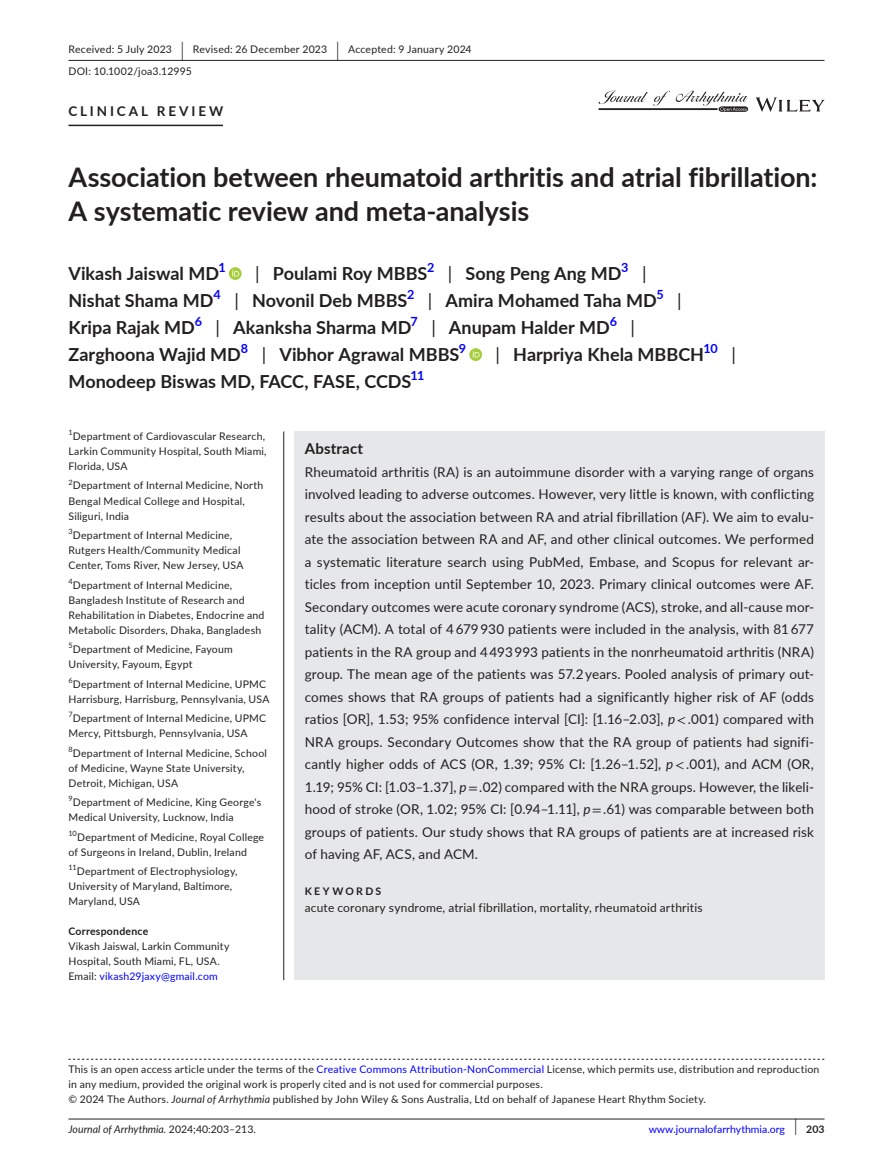
<style>
.page{position:relative;width:893px;height:1174px;background:#fff}
.page>*{position:absolute;margin:0;border:0;box-sizing:border-box;transform-origin:0 0}
.t1{font:700 27px/34.5px "Lato";letter-spacing:-.005em;color:#231f20}
.t2{font:700 18px "Lato";color:#231f20}
.t3{font:18px "Lato";color:#231f20}
.t4{font:700 15px "Lato";letter-spacing:.015em;color:#231f20}
.t5{font:13.5px/22.5px "Lato";letter-spacing:.01em;color:#231f20;text-align:justify}
.t6{font:700 13.5px "Lato";letter-spacing:.215em;color:#231f20}
.t7{font:700 12.6px "Lato";color:#00f}
.t8{font:12px "Lato";letter-spacing:.015em;color:#231f20}
.t9{font:10.5px/15px "Lato";letter-spacing:.02em;color:#231f20}
.t10{font:italic 10.5px "Lato";color:#231f20}
.t11{font:10.5px "Lato";color:#00f}
.t12{font:700 10.5px "Lato";letter-spacing:.02em;color:#231f20}
.t13{font:700 10.5px "Lato";letter-spacing:.22em;color:#231f20}
.t14{font:7.35px "Lato";color:#231f20}
.s1{font-size:19.65px}
.s2{font-weight:400}
.s3{color:#00f}
.s4{font-style:italic}
.s5{font-family:"STIX"}
.s6{font-style:normal}
.s7{font-size:17.4px;color:#231f20}
.s8{font-weight:700;color:#231f20}
</style>
<div class="page">
<hr style="left:68px;top:1118px;width:756px;height:1px;background:#231f20">
<svg style="left:756px;top:97px;width:68px;height:15px"></svg>
<svg style="left:599px;top:91px;width:149px;height:21px"></svg>
<hr style="left:68px;top:60px;width:756px;height:1px;background:#231f20">
<hr style="left:68px;top:125px;width:155px;height:1px;background:#231f20">
<svg style="left:229px;top:267px;width:13px;height:13px"></svg>
<svg style="left:232px;top:269px;width:7px;height:7px"></svg>
<svg style="left:469px;top:348px;width:13px;height:13px"></svg>
<svg style="left:473px;top:350px;width:7px;height:7px"></svg>
<svg style="left:68px;top:1058px;width:756px;height:1px"></svg>
<hr style="left:283px;top:431px;width:1px;height:549px;background:#231f20">
<div style="left:294px;top:431px;width:530px;height:491px;background:#e6e7e9"></div>
<div style="left:294px;top:921px;width:530px;height:59px;background:#e6e7e9"></div>
<p class="t9" style="left:68px;top:38px;width:405px;line-height:21.8px">Received: 5 July 2023 <span class="s1">|</span> Revised: 26 December 2023 <span class="s1">|</span> Accepted: 9 January 2024<br>DOI: 10.1002/joa3.12995</p>
<p class="t6" style="left:68px;top:101px;width:156px">CLINICAL REVIEW</p>
<h1 class="t1" style="left:68px;top:159px;width:750px">Association between rheumatoid arthritis and atrial fibrillation:<br>A systematic review and meta-analysis</h1>
<h2 class="t2" style="left:68px;top:260px;width:152px">Vikash Jaiswal MD</h2>
<p class="t7" style="left:219px;top:258px;width:9px">1</p>
<h2 class="t2" style="left:255px;top:260px;width:174px"><span class="s2">|</span> Poulami Roy MBBS</h2>
<p class="t7" style="left:427px;top:258px;width:9px">2</p>
<h2 class="t2" style="left:448px;top:260px;width:175px"><span class="s2">|</span> Song Peng Ang MD</h2>
<p class="t7" style="left:621px;top:258px;width:9px">3</p>
<h2 class="t3" style="left:642px;top:260px;width:6px">|</h2>
<h2 class="t2" style="left:68px;top:287px;width:146px">Nishat Shama MD</h2>
<p class="t7" style="left:214px;top:285px;width:9px">4</p>
<h2 class="t2" style="left:234px;top:287px;width:174px"><span class="s2">|</span> Novonil Deb MBBS</h2>
<p class="t7" style="left:407px;top:285px;width:9px">2</p>
<h2 class="t2" style="left:428px;top:287px;width:230px"><span class="s2">|</span> Amira Mohamed Taha MD</h2>
<p class="t7" style="left:656px;top:285px;width:9px">5</p>
<h2 class="t3" style="left:677px;top:287px;width:6px">|</h2>
<h2 class="t2" style="left:68px;top:314px;width:128px">Kripa Rajak MD</h2>
<p class="t7" style="left:195px;top:312px;width:9px">6</p>
<h2 class="t2" style="left:216px;top:314px;width:197px"><span class="s2">|</span> Akanksha Sharma MD</h2>
<p class="t7" style="left:411px;top:312px;width:9px">7</p>
<h2 class="t2" style="left:431px;top:314px;width:180px"><span class="s2">|</span> Anupam Halder MD</h2>
<p class="t7" style="left:610px;top:312px;width:9px">6</p>
<h2 class="t3" style="left:630px;top:314px;width:6px">|</h2>
<h2 class="t2" style="left:68px;top:341px;width:174px">Zarghoona Wajid MD</h2>
<p class="t7" style="left:241px;top:339px;width:9px">8</p>
<h2 class="t2" style="left:262px;top:341px;width:199px"><span class="s2">|</span> Vibhor Agrawal MBBS</h2>
<p class="t7" style="left:459px;top:339px;width:9px">9</p>
<h2 class="t2" style="left:496px;top:341px;width:210px"><span class="s2">|</span> Harpriya Khela MBBCH</h2>
<p class="t7" style="left:703px;top:339px;width:16px">10</p>
<h2 class="t3" style="left:731px;top:341px;width:6px">|</h2>
<h2 class="t2" style="left:68px;top:368px;width:344px">Monodeep Biswas MD, FACC, FASE, CCDS</h2>
<p class="t7" style="left:410px;top:366px;width:16px">11</p>
<p class="t9" style="left:68px;top:428px;width:200px"><sup>1</sup>Department of Cardiovascular Research,<br>Larkin Community Hospital, South Miami,<br>Florida, USA</p>
<p class="t9" style="left:68px;top:478px;width:196px"><sup>2</sup>Department of Internal Medicine, North<br>Bengal Medical College and Hospital,<br>Siliguri, India</p>
<p class="t9" style="left:68px;top:527px;width:177px"><sup>3</sup>Department of Internal Medicine,<br>Rutgers Health/Community Medical<br>Center, Toms River, New Jersey, USA</p>
<p class="t9" style="left:68px;top:577px;width:197px"><sup>4</sup>Department of Internal Medicine, Bangladesh Institute of Research and Rehabilitation in Diabetes, Endocrine and Metabolic Disorders, Dhaka, Bangladesh</p>
<p class="t9" style="left:68px;top:641px;width:166px"><sup>5</sup>Department of Medicine, Fayoum<br>University, Fayoum, Egypt</p>
<p class="t9" style="left:68px;top:676px;width:203px"><sup>6</sup>Department of Internal Medicine, UPMC<br>Harrisburg, Harrisburg, Pennsylvania, USA</p>
<p class="t9" style="left:68px;top:710px;width:199px"><sup>7</sup>Department of Internal Medicine, UPMC<br>Mercy, Pittsburgh, Pennsylvania, USA</p>
<p class="t9" style="left:68px;top:745px;width:200px"><sup>8</sup>Department of Internal Medicine, School of Medicine, Wayne State University,<br>Detroit, Michigan, USA</p>
<p class="t14" style="left:68px;top:793px;width:6px">9</p>
<p class="t9" style="left:68px;top:794px;width:194px;text-indent:4px">Department of Medicine, King George's<br>Medical University, Lucknow, India</p>
<p class="t14" style="left:68px;top:828px;width:10px">10</p>
<p class="t9" style="left:68px;top:829px;width:197px;text-indent:9px">Department of Medicine, Royal College of Surgeons in Ireland, Dublin, Ireland</p>
<p class="t14" style="left:68px;top:862px;width:10px">11</p>
<p class="t9" style="left:68px;top:863px;width:171px;text-indent:8px">Department of Electrophysiology,<br>University of Maryland, Baltimore,<br>Maryland, USA</p>
<p class="t12" style="left:68px;top:923px;width:81px">Correspondence</p>
<p class="t9" style="left:68px;top:938px;width:163px">Vikash Jaiswal, Larkin Community<br>Hospital, South Miami, FL, USA.<br>Email: <span class="s3">vikash29jaxy@gmail.com</span></p>
<h3 class="t4" style="left:305px;top:437px;width:60px">Abstract</h3>
<p class="t5" style="left:305px;top:460px;width:511px">Rheumatoid arthritis (RA) is an autoimmune disorder with a varying range of organs involved leading to adverse outcomes. However, very little is known, with conflicting results about the association between RA and atrial fibrillation (AF). We aim to evalu&shy;ate the association between RA and AF, and other clinical outcomes. We performed a systematic literature search using PubMed, Embase, and Scopus for relevant ar&shy;ticles from inception until September 10, 2023. Primary clinical outcomes were AF.<br>Secondary outcomes were acute coronary syndrome (ACS), stroke, and all-cause mor&shy;tality (ACM). A total of 4 679 930 patients were included in the analysis, with 81 677 patients in the RA group and 4 493 993 patients in the nonrheumatoid arthritis (NRA) group. The mean age of the patients was 57.2 years. Pooled analysis of primary out&shy;comes shows that RA groups of patients had a significantly higher risk of AF (odds ratios [OR], 1.53; 95% confidence interval [CI]: [1.16–2.03], <span class="s4">p</span><span class="s5">&lt;</span> .001) compared with NRA groups. Secondary Outcomes show that the RA group of patients had signifi&shy;cantly higher odds of ACS (OR, 1.39; 95% CI: [1.26–1.52], <span class="s4">p</span><span class="s5">&lt;</span> .001), and ACM (OR, 1.19; 95% CI: [1.03–1.37], <span class="s4">p</span><span class="s5">=</span> .02) compared with the NRA groups. However, the likeli&shy;hood of stroke (OR, 1.02; 95% CI: [0.94–1.11], <span class="s4">p</span><span class="s5">=</span> .61) was comparable between both groups of patients. Our study shows that RA groups of patients are at increased risk of having AF, ACS, and ACM.</p>
<p class="t13" style="left:305px;top:883px;width:78px">KEYWORDS</p>
<p class="t8" style="left:305px;top:898px;width:399px">acute coronary syndrome, atrial fibrillation, mortality, rheumatoid arthritis</p>
<p class="t9" style="left:68px;top:1061px;width:752px">This is an open access article under the terms of the <span class="s3">Creative Commons Attribution-NonCommercial</span> License, which permits use, distribution and reproduction in any medium, provided the original work is properly cited and is not used for commercial purposes.<br>© 2024 The Authors. <span class="s4">Journal of Arrhythmia</span> published by John Wiley &amp; Sons Australia, Ltd on behalf of Japanese Heart Rhythm Society.</p>
<p class="t10" style="left:68px;top:1121px;width:189px">Journal of Arrhythmia. <span class="s6">2024;40:203–213.</span></p>
<p class="t11" style="left:649px;top:1121px;width:177px">www.journalofarrhythmia.org <span class="s7">|</span> <span class="s8">203</span></p>
</div>
